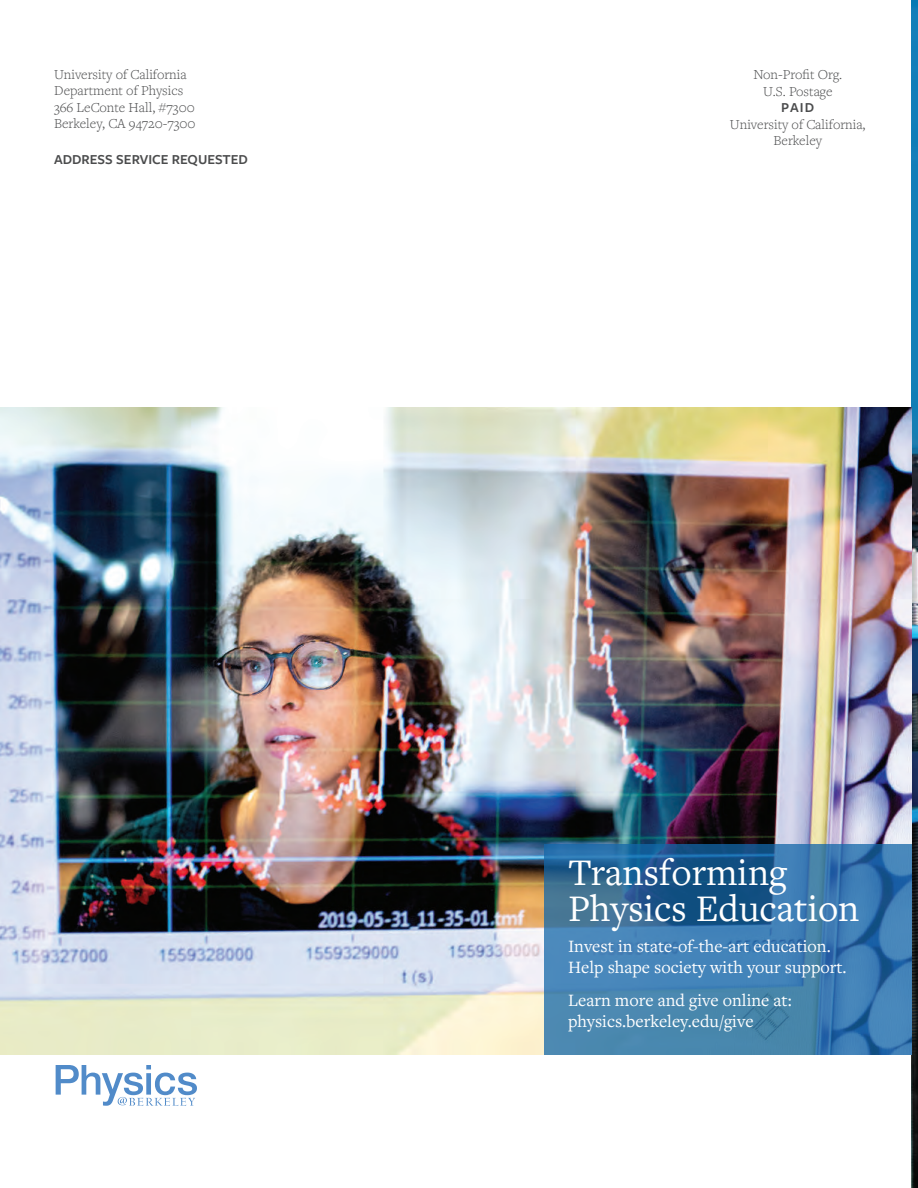
<style>
.page{position:relative;width:918px;height:1188px;background:#fff}
.page>*{position:absolute;margin:0;border:0;box-sizing:border-box;transform-origin:0 0}
.t1{font:39px/36px "Freight Text Pro";color:#fff}
.t2{font:18px/21px "Freight Text Pro";color:#fff}
.t3{font:300 14.25px/16.5px "Freight Text Pro";color:#4b4c4d;text-align:center}
.t4{font:600 14.25px "Freight Sans Pro";color:#4b4c4d}
</style>
<div class="page">
<img style="left:911px;top:0;width:7px;height:1188px">
<img style="left:0;top:407px;width:912px;height:647px">
<svg style="left:56px;top:1065px;width:141px;height:41px"></svg>
<svg style="left:544px;top:845px;width:368px;height:210px;background:#3a78a9"></svg>
<p class="t3" style="left:54px;top:66px;width:143px;text-align:left">University of California<br>Department of Physics<br>366 LeConte Hall, #7300<br>Berkeley, CA 94720-7300</p>
<p class="t4" style="left:54px;top:150px;width:196px">ADDRESS SERVICE REQUESTED</p>
<p class="t3" style="left:753px;top:66px;width:90px">Non-Profit Org.<br>U.S. Postage</p>
<p class="t4" style="left:781px;top:98px;width:34px">PAID</p>
<p class="t3" style="left:730px;top:115px;width:137px">University of California,<br>Berkeley</p>
<h1 class="t1" style="left:568px;top:853px;width:293px">Transforming<br>Physics Education</h1>
<p class="t2" style="left:568px;top:935px;width:280px">Invest in state-of-the-art education.<br>Help shape society with your support.</p>
<p class="t2" style="left:568px;top:989px;width:225px">Learn more and give online at: physics.berkeley.edu/give</p>
</div>
